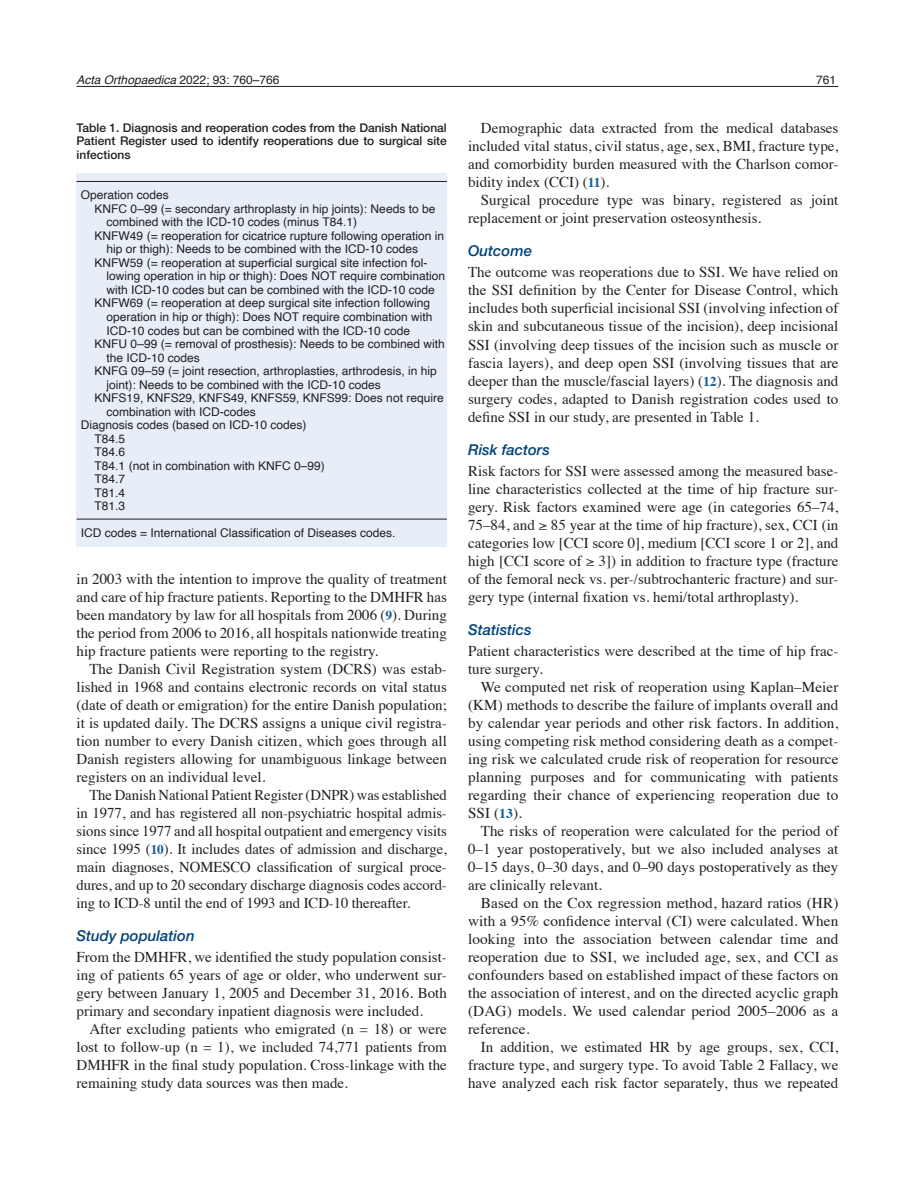
<style>
.page{position:relative;width:915px;height:1191px;background:#fff}
.page>*{position:absolute;margin:0;border:0;box-sizing:border-box;transform-origin:0 0}
._5-Brödtext{font:15px/18px "Times";color:#231f20;text-align:justify}
._4-Brödstart{font:15px/18px "Times";color:#231f20;text-align:justify}
._3-Underrubrik{font:italic 500 15px "Helvetica Neue LTW1 G";color:#004279}
.Tabelltext{font:12px/13.5px "Helvetica";color:#231f20}
._9-Tabellhuvud{font:500 12px/13.5px "Helvetica Neue LTW1 G";color:#231f20;text-align:justify}
.t1{font:italic 12px "Helvetica";color:#231f20}
.s1{font-style:normal}
.s2{font-weight:700;font-size:13.5px;color:#175d9e}
</style>
<div class="page">
<hr style="left:77px;top:86px;width:761px;height:1px;background:#231f20">
<div style="left:77px;top:173px;width:369px;height:374px;background:#e8eef8"></div>
<hr style="left:77px;top:181px;width:369px;height:1px;background:#231f20">
<hr style="left:77px;top:519px;width:369px;height:1px;background:#231f20">
<p class="t1" style="left:77px;top:70px;width:204px">Acta Orthopaedica <span class="s1">2022; 93: 760–766</span></p>
<p class="Tabelltext" style="left:816px;top:73px;width:22px">761</p>
<p class="_9-Tabellhuvud" style="left:77px;top:121px;width:371px">Table 1. Diagnosis and reoperation codes from the Danish National Patient Register used to identify reoperations due to surgical site infections</p>
<p class="Tabelltext" style="left:81px;top:189px;width:90px">Operation codes</p>
<p class="Tabelltext" style="left:106px;top:202px;width:330px;text-indent:-12px">KNFC 0–99 (= secondary arthroplasty in hip joints): Needs to be combined with the ICD-10 codes (minus T84.1)</p>
<p class="Tabelltext" style="left:106px;top:229px;width:339px;text-indent:-12px">KNFW49 (= reoperation for cicatrice rupture following operation in hip or thigh): Needs to be combined with the ICD-10 codes</p>
<p class="Tabelltext" style="left:106px;top:256px;width:340px;text-indent:-12px">KNFW59 (= reoperation at superficial surgical site infection fol&shy;lowing operation in hip or thigh): Does NOT require combination with ICD-10 codes but can be combined with the ICD-10 code</p>
<p class="Tabelltext" style="left:106px;top:297px;width:327px;text-indent:-12px">KNFW69 (= reoperation at deep surgical site infection following operation in hip or thigh): Does NOT require combination with<br>ICD-10 codes but can be combined with the ICD-10 code</p>
<p class="Tabelltext" style="left:106px;top:337px;width:340px;text-indent:-12px">KNFU 0–99 (= removal of prosthesis): Needs to be combined with the ICD-10 codes</p>
<p class="Tabelltext" style="left:106px;top:364px;width:332px;text-indent:-12px">KNFG 09–59 (= joint resection, arthroplasties, arthrodesis, in hip joint): Needs to be combined with the ICD-10 codes</p>
<p class="Tabelltext" style="left:106px;top:391px;width:339px;text-indent:-12px">KNFS19, KNFS29, KNFS49, KNFS59, KNFS99: Does not require combination with ICD-codes</p>
<p class="Tabelltext" style="left:81px;top:418px;width:227px">Diagnosis codes (based on ICD-10 codes)</p>
<p class="Tabelltext" style="left:95px;top:432px;width:32px">T84.5</p>
<p class="Tabelltext" style="left:95px;top:445px;width:32px">T84.6</p>
<p class="Tabelltext" style="left:95px;top:459px;width:232px">T84.1 (not in combination with KNFC 0–99)</p>
<p class="Tabelltext" style="left:95px;top:472px;width:32px">T84.7</p>
<p class="Tabelltext" style="left:95px;top:486px;width:32px">T81.4</p>
<p class="Tabelltext" style="left:95px;top:499px;width:32px">T81.3</p>
<p class="Tabelltext" style="left:81px;top:526px;width:316px">ICD codes = International Classification of Diseases codes.</p>
<p class="_4-Brödstart" style="left:77px;top:568px;width:371px">in 2003 with the intention to improve the quality of treatment and care of hip fracture patients. Reporting to the DMHFR has been mandatory by law for all hospitals from 2006 (<span class="s2">9</span>). During the period from 2006 to 2016, all hospitals nationwide treating hip fracture patients were reporting to the registry.</p>
<p class="_5-Brödtext" style="left:77px;top:658px;width:371px;text-indent:13px">The Danish Civil Registration system (DCRS) was estab&shy;lished in 1968 and contains electronic records on vital status (date of death or emigration) for the entire Danish population; it is updated daily. The DCRS assigns a unique civil registra&shy;tion number to every Danish citizen, which goes through all Danish registers allowing for unambiguous linkage between registers on an individual level.</p>
<p class="_5-Brödtext" style="left:77px;top:784px;width:371px;text-indent:13px">The Danish National Patient Register (DNPR) was established in 1977, and has registered all non-psychiatric hospital admis&shy;sions since 1977 and all hospital outpatient and emergency visits since 1995 (<span class="s2">10</span>). It includes dates of admission and discharge, main diagnoses, NOMESCO classification of surgical proce&shy;dures, and up to 20 secondary discharge diagnosis codes accord&shy;ing to ICD-8 until the end of 1993 and ICD-10 thereafter.</p>
<p class="_3-Underrubrik" style="left:77px;top:926px;width:119px">Study population</p>
<p class="_4-Brödstart" style="left:77px;top:946px;width:371px">From the DMHFR, we identified the study population consist&shy;ing of patients 65 years of age or older, who underwent sur&shy;gery between January 1, 2005 and December 31, 2016. Both primary and secondary inpatient diagnosis were included.</p>
<p class="_5-Brödtext" style="left:77px;top:1018px;width:371px;text-indent:13px">After excluding patients who emigrated (n = 18) or were lost to follow-up (n = 1), we included 74,771 patients from DMHFR in the final study population. Cross-linkage with the remaining study data sources was then made.</p>
<p class="_5-Brödtext" style="left:468px;top:118px;width:371px;text-indent:13px">Demographic data extracted from the medical databases included vital status, civil status, age, sex, BMI, fracture type, and comorbidity burden measured with the Charlson comor&shy;bidity index (CCI) (<span class="s2">11</span>).</p>
<p class="_5-Brödtext" style="left:468px;top:190px;width:371px;text-indent:13px">Surgical procedure type was binary, registered as joint replacement or joint preservation osteosynthesis.</p>
<p class="_3-Underrubrik" style="left:468px;top:242px;width:65px">Outcome</p>
<p class="_4-Brödstart" style="left:468px;top:262px;width:371px">The outcome was reoperations due to SSI. We have relied on the SSI definition by the Center for Disease Control, which includes both superficial incisional SSI (involving infection of skin and subcutaneous tissue of the incision), deep incisional SSI (involving deep tissues of the incision such as muscle or fascia layers), and deep open SSI (involving tissues that are deeper than the muscle/fascial layers) (<span class="s2">12</span>). The diagnosis and surgery codes, adapted to Danish registration codes used to define SSI in our study, are presented in Table 1.</p>
<p class="_3-Underrubrik" style="left:468px;top:440px;width:83px">Risk factors</p>
<p class="_4-Brödstart" style="left:468px;top:460px;width:371px">Risk factors for SSI were assessed among the measured base&shy;line characteristics collected at the time of hip fracture sur&shy;gery. Risk factors examined were age (in categories 65–74, 75–84, and ≥ 85 year at the time of hip fracture), sex, CCI (in categories low [CCI score 0], medium [CCI score 1 or 2], and high [CCI score of ≥ 3]) in addition to fracture type (fracture of the femoral neck vs. per-/subtrochanteric fracture) and sur&shy;gery type (internal fixation vs. hemi/total arthroplasty).</p>
<p class="_3-Underrubrik" style="left:468px;top:620px;width:65px">Statistics</p>
<p class="_4-Brödstart" style="left:468px;top:640px;width:371px">Patient characteristics were described at the time of hip frac&shy;ture surgery.</p>
<p class="_5-Brödtext" style="left:468px;top:676px;width:371px;text-indent:13px">We computed net risk of reoperation using Kaplan–Meier (KM) methods to describe the failure of implants overall and by calendar year periods and other risk factors. In addition, using competing risk method considering death as a compet&shy;ing risk we calculated crude risk of reoperation for resource planning purposes and for communicating with patients regarding their chance of experiencing reoperation due to SSI (<span class="s2">13</span>).</p>
<p class="_5-Brödtext" style="left:468px;top:820px;width:371px;text-indent:13px">The risks of reoperation were calculated for the period of 0–1 year postoperatively, but we also included analyses at 0–15 days, 0–30 days, and 0–90 days postoperatively as they are clinically relevant.</p>
<p class="_5-Brödtext" style="left:468px;top:892px;width:371px;text-indent:13px">Based on the Cox regression method, hazard ratios (HR) with a 95% confidence interval (CI) were calculated. When looking into the association between calendar time and reoperation due to SSI, we included age, sex, and CCI as confounders based on established impact of these factors on the association of interest, and on the directed acyclic graph (DAG) models. We used calendar period 2005–2006 as a reference.</p>
<p class="_5-Brödtext" style="left:468px;top:1036px;width:371px;text-indent:13px">In addition, we estimated HR by age groups, sex, CCI, fracture type, and surgery type. To avoid Table 2 Fallacy, we have analyzed each risk factor separately, thus we repeated</p>
</div>
